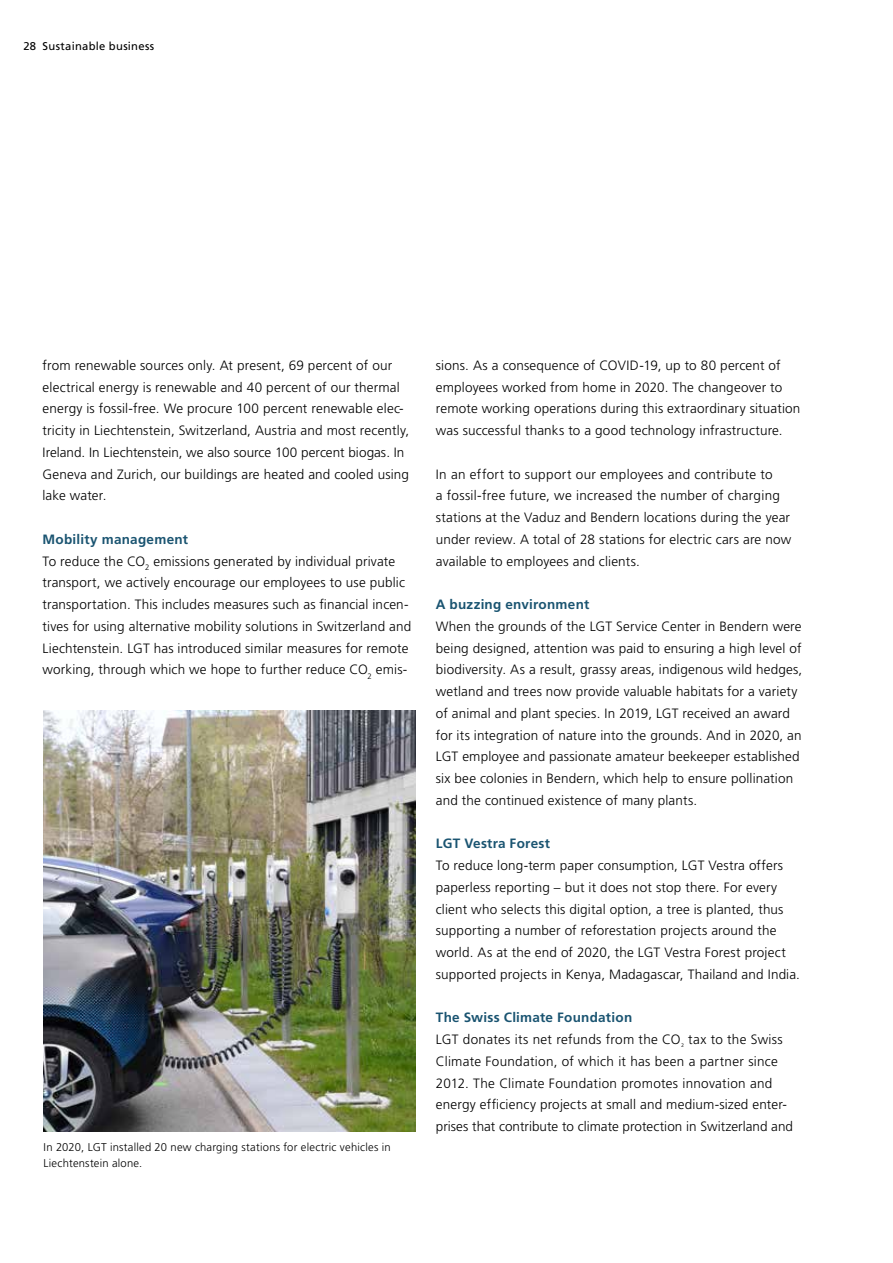
<style>
.page{position:relative;width:893px;height:1263px;background:#fff}
.page>*{position:absolute;margin:0;border:0;box-sizing:border-box;transform-origin:0 0}
.t1{font:300 13.5px/21.8px "Frutiger LT Std";letter-spacing:.015em;color:#000}
.t2{font:700 13.5px "Frutiger LT Std";letter-spacing:.02em;color:#1a5471}
.t3{font:300 11.25px/15.8px "Frutiger LT Std";letter-spacing:.02em;color:#000}
.t4{font:11.25px "Frutiger LT Std";letter-spacing:.025em;color:#000}
.s1{font-weight:700;color:#1a5471}
</style>
<div class="page">
<img style="left:44px;top:711px;width:372px;height:420px">
<p class="t4" style="left:23px;top:40px;width:132px">28 Sustainable business</p>
<p class="t1" style="left:43px;top:354px;width:368px">from renewable sources only. At present, 69 percent of our electrical energy is renewable and 40 percent of our thermal energy is fossil-free. We procure 100 percent renewable elec&shy;tricity in Liechtenstein, Switzerland, Austria and most recently, Ireland. In Liechtenstein, we also source 100 percent biogas. In Geneva and Zurich, our buildings are heated and cooled using lake water.</p>
<p class="t1" style="left:43px;top:528px;width:370px"><span class="s1">Mobility management<br></span>To reduce the CO<sub>2</sub> emissions generated by individual private transport, we actively encourage our employees to use public transportation. This includes measures such as financial incen&shy;tives for using alternative mobility solutions in Switzerland and Liechtenstein. LGT has introduced similar measures for remote working, through which we hope to further reduce CO<sub>2</sub> emis-</p>
<p class="t3" style="left:44px;top:1140px;width:349px">In 2020, LGT installed 20 new charging stations for electric vehicles in<br>Liechtenstein alone.</p>
<p class="t1" style="left:436px;top:354px;width:366px">sions. As a consequence of COVID-19, up to 80 percent of employees worked from home in 2020. The changeover to remote working operations during this extraordinary situation was successful thanks to a good technology infrastructure.</p>
<p class="t1" style="left:436px;top:463px;width:357px">In an effort to support our employees and contribute to<br>a fossil-free future, we increased the number of charging stations at the Vaduz and Bendern locations during the year under review. A total of 28 stations for electric cars are now available to employees and clients.</p>
<p class="t2" style="left:436px;top:596px;width:155px">A buzzing environment</p>
<p class="t1" style="left:436px;top:615px;width:368px">When the grounds of the LGT Service Center in Bendern were being designed, attention was paid to ensuring a high level of biodiversity. As a result, grassy areas, indigenous wild hedges, wetland and trees now provide valuable habitats for a variety of animal and plant species. In 2019, LGT received an award for its integration of nature into the grounds. And in 2020, an LGT employee and passionate amateur beekeeper established six bee colonies in Bendern, which help to ensure pollination and the continued existence of many plants.</p>
<p class="t2" style="left:436px;top:836px;width:116px">LGT Vestra Forest</p>
<p class="t1" style="left:436px;top:855px;width:366px">To reduce long-term paper consumption, LGT Vestra offers paperless reporting – but it does not stop there. For every client who selects this digital option, a tree is planted, thus supporting a number of reforestation projects around the world. As at the end of 2020, the LGT Vestra Forest project supported projects in Kenya, Madagascar, Thailand and India.</p>
<p class="t1" style="left:436px;top:1007px;width:359px"><span class="s1">The Swiss Climate Foundation<br></span>LGT donates its net refunds from the CO<sub>²</sub> tax to the Swiss Climate Foundation, of which it has been a partner since 2012. The Climate Foundation promotes innovation and energy efficiency projects at small and medium-sized enter&shy;prises that contribute to climate protection in Switzerland and</p>
</div>
